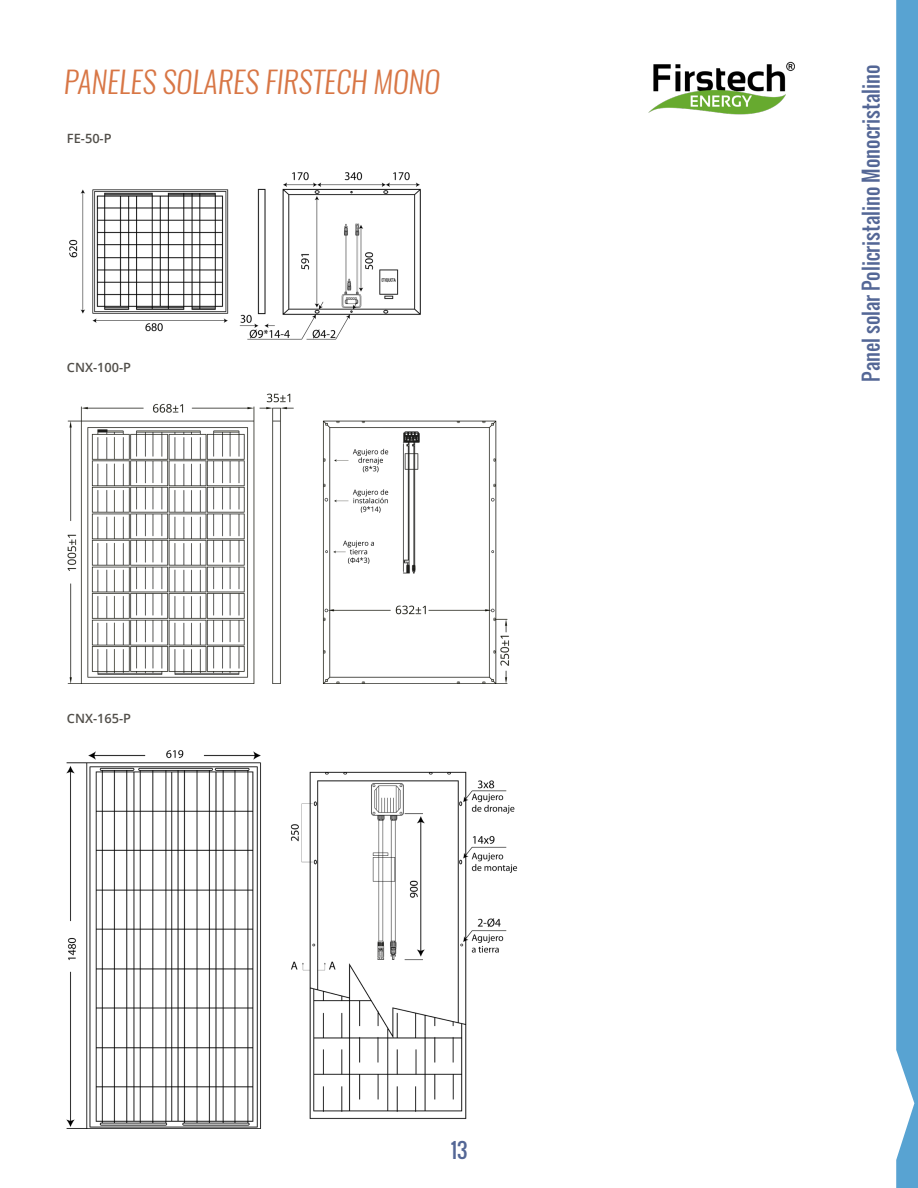
<style>
.page{position:relative;width:918px;height:1188px;background:#fff}
.page>*{position:absolute;margin:0;border:0;box-sizing:border-box;transform-origin:0 0}
.t1{font:italic 300 30px "Oswald";color:#d87645}
.t2{font:20.25px "Oswald";color:#546796}
.t3{font:600 12.75px "Open Sans";color:#514e49}
</style>
<div class="page">
<svg style="left:896px;top:0;width:22px;height:1188px;background:#61a8d4"></svg>
<img style="left:69px;top:172px;width:352px;height:168px">
<img style="left:67px;top:393px;width:443px;height:290px">
<img style="left:67px;top:750px;width:451px;height:378px">
<img style="left:648px;top:61px;width:147px;height:54px">
<h1 class="t1" style="left:64px;top:61px;width:377px">PANELES SOLARES FIRSTECH MONO</h1>
<p class="t3" style="left:67px;top:129px;width:46px">FE-50-P</p>
<p class="t3" style="left:67px;top:358px;width:66px">CNX-100-P</p>
<p class="t3" style="left:67px;top:710px;width:66px">CNX-165-P</p>
<p class="t2" style="left:451px;top:1135px;width:18px">13</p>
<p class="t2" style="left:856px;top:382px;width:318px;rotate:-90deg">Panel solar Policristalino Monocristalino</p>
</div>
